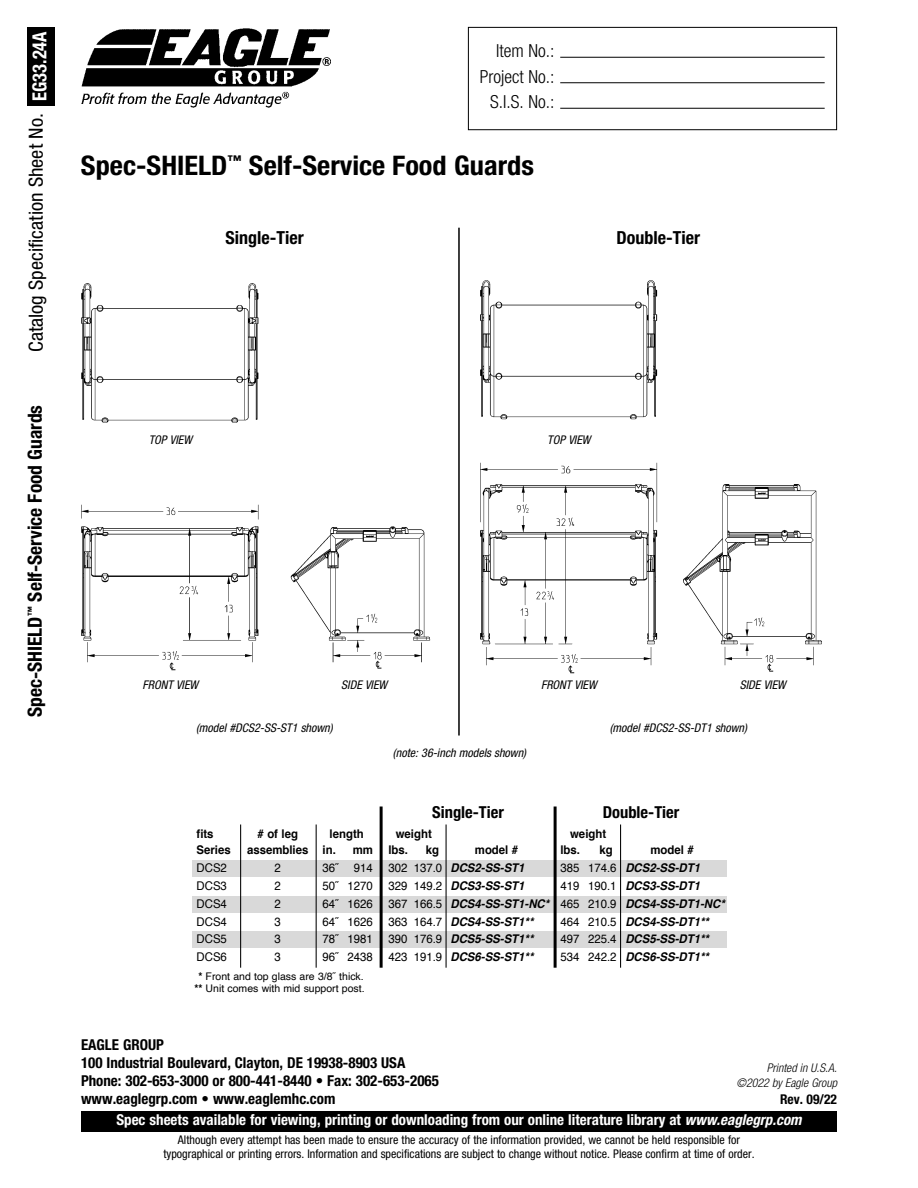
<style>
.page{position:relative;width:918px;height:1188px;background:#fff}
.page>*{position:absolute;margin:0;border:0;box-sizing:border-box;transform-origin:0 0}
.t1{font:700 condensed 27px "Helvetica Neue LT Pro";color:#000;scale:1.05 1}
.t2{font:condensed 19.5px "Helvetica Neue LT Pro";color:#000;scale:1.05 1}
.t3{font:700 condensed 19.5px "Helvetica Neue LT Pro";color:#000}
.t4{font:300 condensed 18px/25.5px "Helvetica Neue LT Pro";color:#000;text-align:right}
.t5{font:700 condensed 18px "Helvetica Neue LT Pro";color:#000}
.t6{font:700 condensed 16.5px "Helvetica Neue LT Pro";color:#000}
.t7{font:700 condensed 15px/18px "Helvetica Neue LT Pro";color:#000}
.t8{font:700 condensed 15px "Helvetica Neue LT Pro";color:#fff}
.t9{font:700 condensed 13.5px "Helvetica Neue LT Pro";color:#000}
.t10{font:italic 700 12px "Helvetica";color:#000;scale:.95 1}
.t11{font:condensed 12px/13.5px "Helvetica Neue LT Pro";color:#000;text-align:center}
.t12{font:italic condensed 12px "Helvetica Neue LT Pro";color:#000}
.t13{font:700 12px "Helvetica";color:#000;scale:.95 1}
.t14{font:12px "Helvetica";color:#000;scale:.95 1}
.t15{font:italic 300 condensed 12px/14.4px "Helvetica Neue LT Pro";color:#000;text-align:right}
.t16{font:10.5px/12.6px "Helvetica";color:#000;text-align:center}
.s1{font-weight:700;color:#fff}
.s2{font-weight:400;font-style:normal}
.s3{font-weight:700}
.s4{font-style:italic}
</style>
<div class="page">
<div style="left:81px;top:1111px;width:756px;height:21px;background:#000"></div>
<img style="left:81px;top:28px;width:250px;height:79px">
<div style="left:468px;top:27px;width:369px;height:103px;border:1px solid #000"></div>
<hr style="left:560px;top:82px;width:265px;height:1px;background:#000">
<hr style="left:560px;top:57px;width:265px;height:1px;background:#000">
<hr style="left:560px;top:108px;width:265px;height:1px;background:#000">
<img style="left:81px;top:283px;width:350px;height:388px">
<img style="left:480px;top:280px;width:342px;height:394px">
<div style="left:27px;top:27px;width:28px;height:78px;background:#000"></div>
<div style="left:192px;top:861px;width:535px;height:16px;background:#d9d9d9"></div>
<div style="left:192px;top:896px;width:535px;height:16px;background:#d9d9d9"></div>
<div style="left:192px;top:931px;width:535px;height:17px;background:#d9d9d9"></div>
<hr style="left:240px;top:825px;width:1px;height:143px;background:#000">
<hr style="left:316px;top:825px;width:1px;height:143px;background:#000">
<hr style="left:380px;top:807px;width:3px;height:161px;background:#000">
<hr style="left:554px;top:807px;width:3px;height:161px;background:#000">
<hr style="left:458px;top:228px;width:2px;height:508px;background:#000">
<hr style="left:620px;top:825px;width:1px;height:143px;background:#000">
<hr style="left:446px;top:825px;width:1px;height:143px;background:#000">
<h2 class="t2" style="left:29px;top:352px;width:307px;rotate:-90deg">Catalog Specification Sheet No. <span class="s1">EG33.24A</span></h2>
<h2 class="t3" style="left:28px;top:717px;width:314px;rotate:-90deg">Spec-SHIELD<sup>™</sup> Self-Service Food Guards</h2>
<h3 class="t4" style="left:480px;top:39px;width:76px">Item No.:<br>Project No.:<br>S.I.S. No.:</h3>
<h1 class="t1" style="left:81px;top:155px;width:433px">Spec-SHIELD<sup>™</sup> Self-Service Food Guards</h1>
<h3 class="t5" style="left:225px;top:232px;width:80px">Single-Tier</h3>
<h3 class="t5" style="left:617px;top:232px;width:85px">Double-Tier</h3>
<p class="t12" style="left:149px;top:436px;width:45px">TOP VIEW</p>
<p class="t12" style="left:547px;top:436px;width:45px">TOP VIEW</p>
<p class="t12" style="left:142px;top:681px;width:57px">FRONT VIEW</p>
<p class="t12" style="left:341px;top:681px;width:48px">SIDE VIEW</p>
<p class="t12" style="left:541px;top:681px;width:57px">FRONT VIEW</p>
<p class="t12" style="left:740px;top:681px;width:48px">SIDE VIEW</p>
<p class="t12" style="left:196px;top:724px;width:138px">(model #DCS2-SS-ST1 shown)</p>
<p class="t12" style="left:610px;top:724px;width:139px">(model #DCS2-SS-DT1 shown)</p>
<p class="t12" style="left:393px;top:749px;width:135px">(note: 36-inch models shown)</p>
<h3 class="t6" style="left:432px;top:807px;width:73px">Single-Tier</h3>
<h3 class="t6" style="left:603px;top:807px;width:78px">Double-Tier</h3>
<p class="t13" style="left:197px;top:829px;width:19px">fits</p>
<p class="t13" style="left:258px;top:829px;width:44px"># of leg</p>
<p class="t13" style="left:330px;top:829px;width:38px">length</p>
<p class="t13" style="left:396px;top:829px;width:40px">weight</p>
<p class="t13" style="left:570px;top:829px;width:40px">weight</p>
<p class="t13" style="left:197px;top:845px;width:38px">Series</p>
<p class="t13" style="left:247px;top:845px;width:95px">assemblies in.</p>
<p class="t13" style="left:353px;top:845px;width:23px">mm</p>
<p class="t13" style="left:388px;top:845px;width:22px">lbs.</p>
<p class="t13" style="left:426px;top:845px;width:16px">kg</p>
<p class="t13" style="left:475px;top:845px;width:47px">model #</p>
<p class="t13" style="left:560px;top:845px;width:22px">lbs.</p>
<p class="t13" style="left:600px;top:845px;width:16px">kg</p>
<p class="t13" style="left:650px;top:845px;width:47px">model #</p>
<p class="t14" style="left:197px;top:863px;width:34px">DCS2</p>
<p class="t14" style="left:275px;top:863px;width:8px">2</p>
<p class="t14" style="left:323px;top:863px;width:55px">36˝ 914</p>
<p class="t10" style="left:388px;top:863px;width:145px"><span class="s2">302 137.0</span> DCS2-SS-ST1</p>
<p class="t10" style="left:560px;top:863px;width:149px"><span class="s2">385 174.6</span> DCS2-SS-DT1</p>
<p class="t14" style="left:197px;top:880px;width:34px">DCS3</p>
<p class="t14" style="left:275px;top:880px;width:8px">2</p>
<p class="t14" style="left:323px;top:880px;width:55px">50˝ 1270</p>
<p class="t10" style="left:388px;top:880px;width:145px"><span class="s2">329 149.2</span> DCS3-SS-ST1</p>
<p class="t10" style="left:560px;top:880px;width:149px"><span class="s2">419 190.1</span> DCS3-SS-DT1</p>
<p class="t14" style="left:197px;top:898px;width:34px">DCS4</p>
<p class="t14" style="left:275px;top:898px;width:8px">2</p>
<p class="t14" style="left:323px;top:898px;width:55px">64˝ 1626</p>
<p class="t10" style="left:388px;top:898px;width:356px"><span class="s2">367 166.5</span> DCS4-SS-ST1-NC* <span class="s2">465 210.9</span> DCS4-SS-DT1-NC*</p>
<p class="t14" style="left:197px;top:916px;width:34px">DCS4</p>
<p class="t14" style="left:275px;top:916px;width:8px">3</p>
<p class="t14" style="left:323px;top:916px;width:55px">64˝ 1626</p>
<p class="t10" style="left:388px;top:916px;width:154px"><span class="s2">363 164.7</span> DCS4-SS-ST1**</p>
<p class="t10" style="left:560px;top:916px;width:158px"><span class="s2">464 210.5</span> DCS4-SS-DT1**</p>
<p class="t14" style="left:197px;top:934px;width:34px">DCS5</p>
<p class="t14" style="left:275px;top:934px;width:8px">3</p>
<p class="t14" style="left:323px;top:934px;width:55px">78˝ 1981</p>
<p class="t10" style="left:388px;top:934px;width:154px"><span class="s2">390 176.9</span> DCS5-SS-ST1**</p>
<p class="t10" style="left:560px;top:934px;width:158px"><span class="s2">497 225.4</span> DCS5-SS-DT1**</p>
<p class="t14" style="left:197px;top:952px;width:34px">DCS6</p>
<p class="t14" style="left:275px;top:952px;width:8px">3</p>
<p class="t14" style="left:323px;top:952px;width:55px">96˝ 2438</p>
<p class="t10" style="left:388px;top:952px;width:154px"><span class="s2">423 191.9</span> DCS6-SS-ST1**</p>
<p class="t10" style="left:560px;top:952px;width:158px"><span class="s2">534 242.2</span> DCS6-SS-DT1**</p>
<p class="t16" style="left:194px;top:970px;width:172px"><span class="s3">*</span> Front and top glass are 3/8˝ thick. <span class="s3">**</span> Unit comes with mid support post.</p>
<p class="t7" style="left:81px;top:1037px;width:359px">EAGLE GROUP<br>100 Industrial Boulevard, Clayton, DE 19938-8903 USA Phone: 302-653-3000 or 800-441-8440 • Fax: 302-653-2065 www.eaglegrp.com • www.eaglemhc.com</p>
<p class="t8" style="left:116px;top:1114px;width:687px">Spec sheets available for viewing, printing or downloading from our online literature library at <span class="s4">www.eaglegrp.com</span></p>
<p class="t11" style="left:163px;top:1134px;width:593px">Although every attempt has been made to ensure the accuracy of the information provided, we cannot be held responsible for typographical or printing errors. Information and specifications are subject to change without notice. Please confirm at time of order.</p>
<p class="t15" style="left:736px;top:1062px;width:102px">Printed in U.S.A. ©2022 by Eagle Group</p>
<p class="t9" style="left:780px;top:1094px;width:58px">Rev. 09/22</p>
</div>
